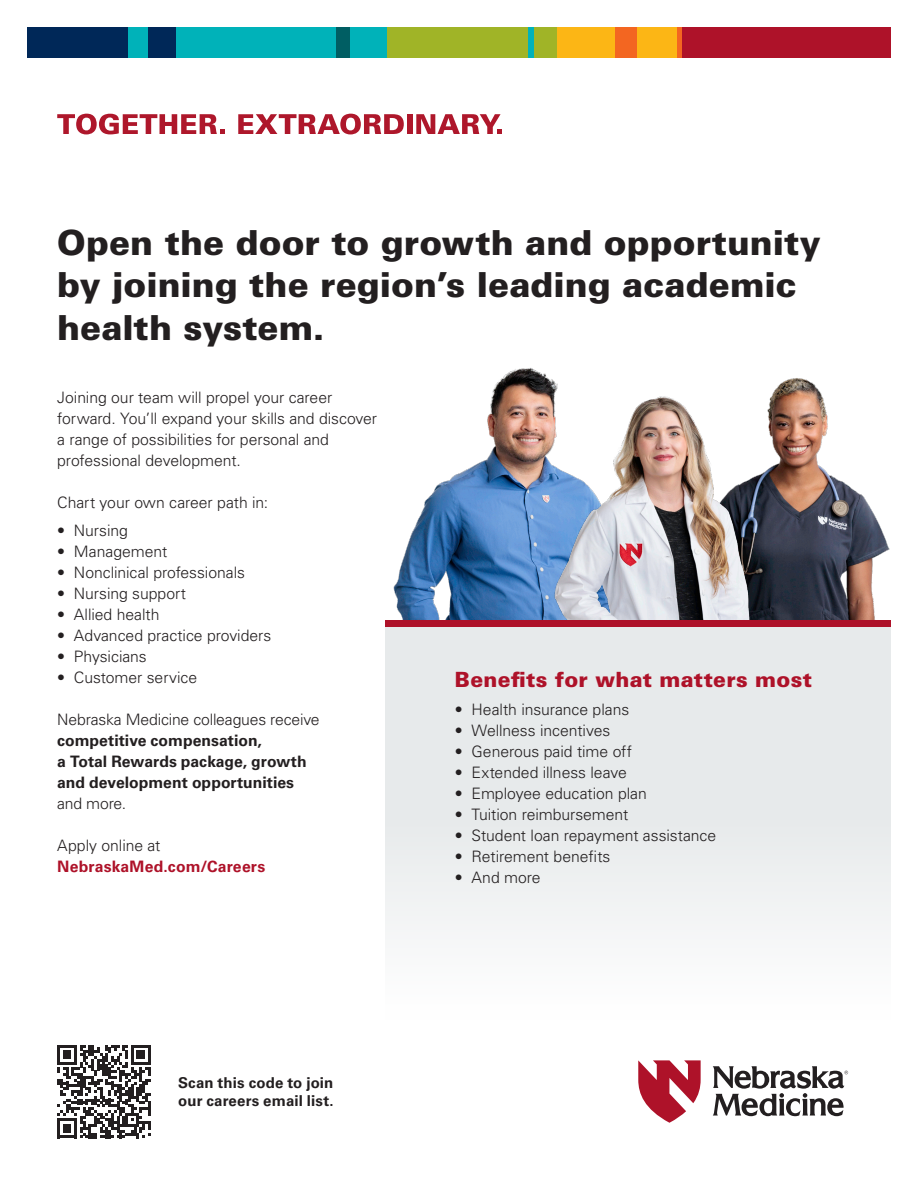
<style>
.page{position:relative;width:918px;height:1188px;background:#fff}
.page>*{position:absolute;margin:0;border:0;box-sizing:border-box;transform-origin:0 0}
.t1{font:900 34.5px/42.6px "Univers LT Std";color:#231f20}
.t2{font:900 21px "Univers LT Std";letter-spacing:.01em;color:#ae1229}
.t3{font:300 15.75px/21px "Univers LT Std";letter-spacing:-.005em;color:#231f20}
.t4{font:700 15.75px/21px "Univers LT Std";color:#231f20}
.t5{font:700 15.75px/21px "Univers LT Std";letter-spacing:.015em;color:#ae1229}
.t6{font:700 15px/18px "Univers LT Std";letter-spacing:.01em;color:#231f20}
.s1{font-weight:300}
.s2{font-weight:300;color:#231f20}
</style>
<div class="page">
<div style="left:175px;top:27px;width:162px;height:30px;background:#00b2b9"></div>
<div style="left:27px;top:27px;width:148px;height:30px;background:#002858"></div>
<div style="left:350px;top:27px;width:37px;height:30px;background:#00b2b9"></div>
<div style="left:337px;top:27px;width:13px;height:30px;background:#005e63"></div>
<div style="left:387px;top:27px;width:142px;height:30px;background:#a0b427"></div>
<div style="left:534px;top:27px;width:24px;height:30px;background:#a0b427"></div>
<div style="left:558px;top:27px;width:120px;height:30px;background:#fcb615"></div>
<div style="left:682px;top:27px;width:209px;height:30px;background:#ae1229"></div>
<div style="left:615px;top:27px;width:22px;height:30px;background:#f36621"></div>
<hr style="left:678px;top:27px;width:4px;height:30px;background:#f36621">
<div style="left:529px;top:27px;width:5px;height:30px;background:#00b2b9"></div>
<div style="left:128px;top:27px;width:20px;height:30px;background:#00b2b9"></div>
<svg style="left:638px;top:1060px;width:63px;height:63px"></svg>
<svg style="left:713px;top:1066px;width:135px;height:50px"></svg>
<svg style="left:57px;top:114px;width:168px;height:20px"></svg>
<svg style="left:238px;top:114px;width:166px;height:20px"></svg>
<div style="left:407px;top:114px;width:5px;height:20px;background:#ae172b"></div>
<svg style="left:416px;top:114px;width:86px;height:20px"></svg>
<svg style="left:57px;top:1045px;width:94px;height:93px"></svg>
<img style="left:780px;top:378px;width:110px;height:242px">
<div style="left:386px;top:626px;width:505px;height:394px;background:linear-gradient(to bottom,#e1e5e6,#f9fafa)"></div>
<div style="left:386px;top:620px;width:505px;height:6px;background:#ae1229"></div>
<img style="left:393px;top:368px;width:161px;height:252px">
<img style="left:543px;top:381px;width:237px;height:239px">
<p class="t1" style="left:57px;top:221px;width:765px">Open the door to growth and opportunity by joining the region’s leading academic health system.</p>
<p class="t3" style="left:57px;top:387px;width:321px">Joining our team will propel your career forward. You’ll expand your skills and discover a range of possibilities for personal and professional development.</p>
<p class="t3" style="left:57px;top:492px;width:213px">Chart your own career path in:</p>
<p class="t3" style="left:57px;top:520px;width:72px">• Nursing</p>
<p class="t3" style="left:57px;top:541px;width:112px">• Management</p>
<p class="t3" style="left:57px;top:562px;width:189px">• Nonclinical professionals</p>
<p class="t3" style="left:57px;top:583px;width:130px">• Nursing support</p>
<p class="t3" style="left:57px;top:604px;width:104px">• Allied health</p>
<p class="t3" style="left:57px;top:625px;width:216px">• Advanced practice providers</p>
<p class="t3" style="left:57px;top:646px;width:91px">• Physicians</p>
<p class="t3" style="left:57px;top:667px;width:141px">• Customer service</p>
<p class="t4" style="left:57px;top:709px;width:264px"><span class="s1">Nebraska Medicine colleagues receive </span>competitive compensation,<br>a Total Rewards package, growth and development opportunities <span class="s1">and more.</span></p>
<p class="t5" style="left:57px;top:835px;width:210px"><span class="s2">Apply online at<br></span>NebraskaMed.com/Careers</p>
<p class="t6" style="left:178px;top:1074px;width:157px">Scan this code to join our careers email list.</p>
<p class="t2" style="left:455px;top:667px;width:359px">Benefits for what matters most</p>
<p class="t3" style="left:455px;top:699px;width:176px">• Health insurance plans</p>
<p class="t3" style="left:455px;top:720px;width:157px">• Wellness incentives</p>
<p class="t3" style="left:455px;top:741px;width:179px">• Generous paid time off</p>
<p class="t3" style="left:455px;top:762px;width:173px">• Extended illness leave</p>
<p class="t3" style="left:455px;top:783px;width:193px">• Employee education plan</p>
<p class="t3" style="left:455px;top:804px;width:175px">• Tuition reimbursement</p>
<p class="t3" style="left:455px;top:825px;width:263px">• Student loan repayment assistance</p>
<p class="t3" style="left:455px;top:846px;width:157px">• Retirement benefits</p>
<p class="t3" style="left:455px;top:867px;width:87px">• And more</p>
</div>
